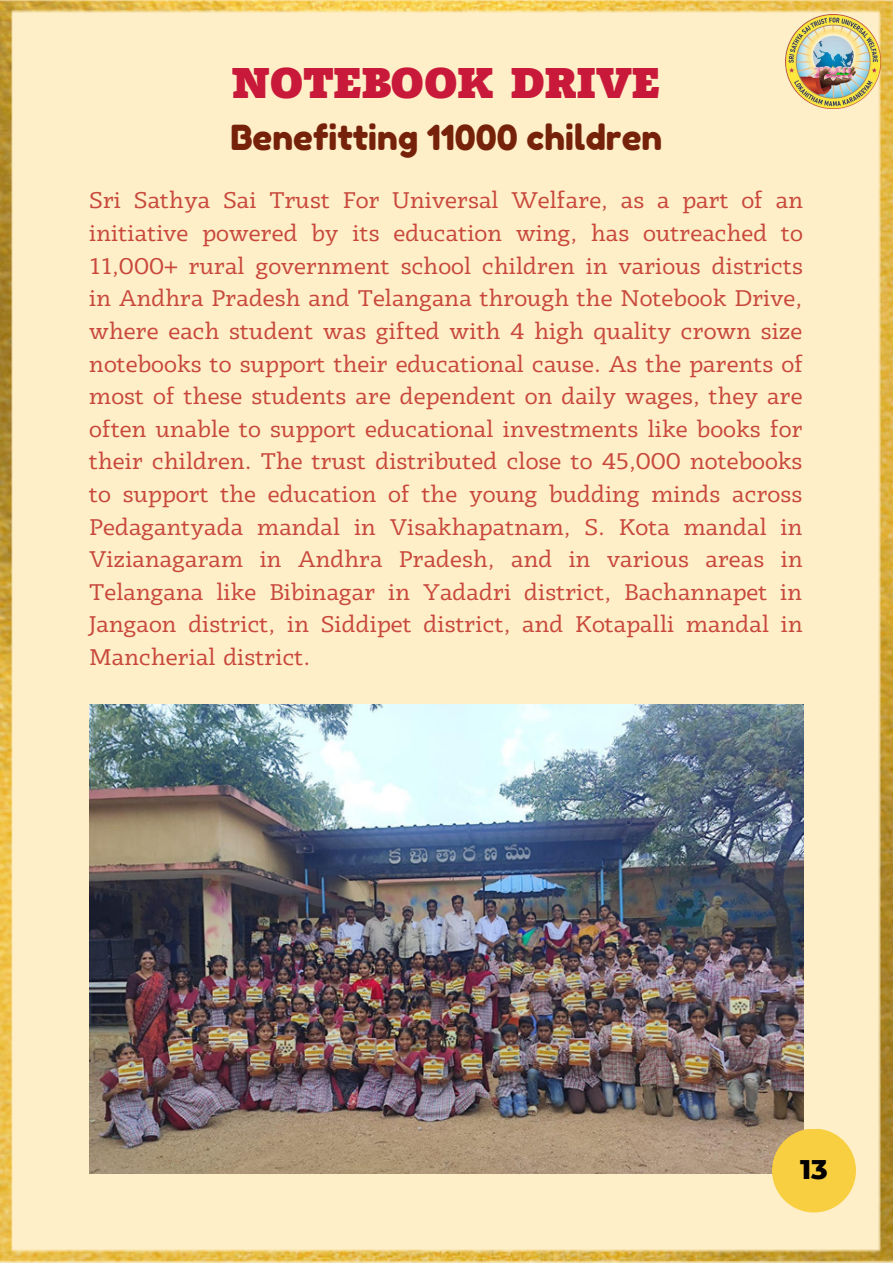
<style>
.page{position:relative;width:893px;height:1264px;background:#fff}
.page>*{position:absolute;margin:0;border:0;box-sizing:border-box;transform-origin:0 0}
.t1{font:800 42px "Radcliffe";color:#c9193b}
.t2{font:34.5px "Fredoka One";color:#76220b}
.t3{font:800 27.6px "Montserrat";color:#000}
.t4{font:24px/32.5px "Radcliffe";color:#c8483c;text-align:justify}
</style>
<div class="page">
<img style="left:0;top:0;width:892px;height:1262px">
<img style="left:785px;top:14px;width:95px;height:95px">
<img style="left:89px;top:704px;width:714px;height:469px">
<div style="left:772px;top:1128px;width:83px;height:84px;background:#f8cf40;border-radius:50%"></div>
<h1 class="t1" style="left:232px;top:61px;width:429px">NOTEBOOK DRIVE</h1>
<h2 class="t2" style="left:230px;top:117px;width:433px">Benefitting 11000 children</h2>
<p class="t4" style="left:89px;top:186px;width:715px">Sri Sathya Sai Trust For Universal Welfare, as a part of an initiative powered by its education wing, has outreached to 11,000+ rural government school children in various districts in Andhra Pradesh and Telangana through the Notebook Drive, where each student was gifted with 4 high quality crown size notebooks to support their educational cause. As the parents of most of these students are dependent on daily wages, they are often unable to support educational investments like books for their children. The trust distributed close to 45,000 notebooks to support the education of the young budding minds across Pedagantyada mandal in Visakhapatnam, S. Kota mandal in Vizianagaram in Andhra Pradesh, and in various areas in Telangana like Bibinagar in Yadadri district, Bachannapet in Jangaon district, in Siddipet district, and Kotapalli mandal in Mancherial district.</p>
<p class="t3" style="left:800px;top:1152px;width:29px">13</p>
</div>
